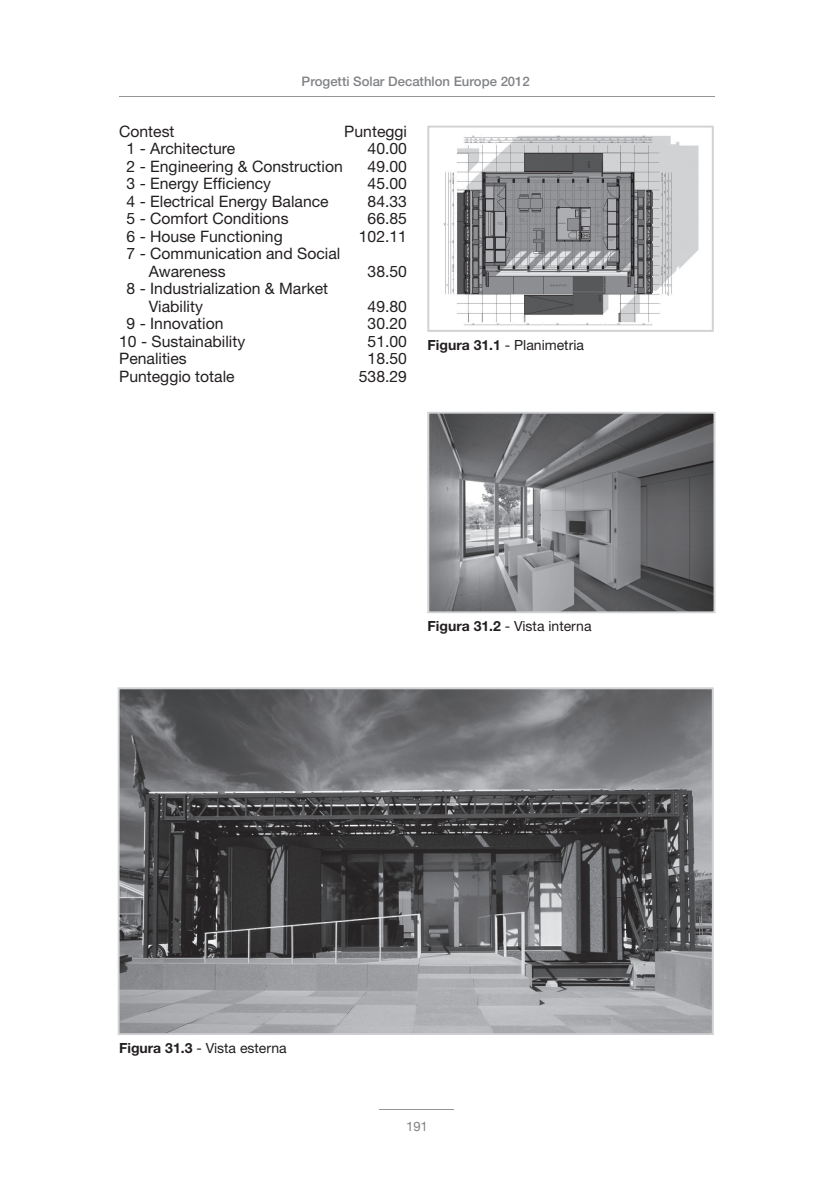
<style>
.page{position:relative;width:834px;height:1191px;background:#fff}
.page>*{position:absolute;margin:0;border:0;box-sizing:border-box;transform-origin:0 0}
.t1{font:15.75px/17.5px "Helvetica Neue";color:#231f20}
.t2{font:14px "Helvetica Neue";color:#231f20}
.t3{font:500 13.12px "Helvetica Neue";color:#808285}
.t4{font:13.12px "Helvetica Neue";color:#808285}
.s1{font-weight:700}
</style>
<div class="page">
<hr style="left:119px;top:96px;width:595px;height:1px;background:#939598">
<hr style="left:379px;top:1109px;width:75px;height:1px;background:#939598">
<img style="left:443px;top:135px;width:256px;height:191px">
<div style="left:427px;top:126px;width:286px;height:206px;border:2px solid #d1d2d4"></div>
<img style="left:121px;top:690px;width:589px;height:342px">
<div style="left:118px;top:687px;width:595px;height:348px;border:2px solid #d1d2d4"></div>
<img style="left:430px;top:415px;width:282px;height:195px">
<div style="left:427px;top:412px;width:288px;height:201px;border:2px solid #d1d2d4"></div>
<p class="t3" style="left:301px;top:73px;width:230px">Progetti Solar Decathlon Europe 2012</p>
<p class="t1" style="left:119px;top:122px;width:57px">contest</p>
<p class="t1" style="left:344px;top:122px;width:64px">Punteggi</p>
<p class="t1" style="left:126px;top:139px;width:110px">1 - Architecture</p>
<p class="t1" style="left:367px;top:139px;width:41px">40.00</p>
<p class="t1" style="left:126px;top:157px;width:218px">2 - Engineering &amp; construction</p>
<p class="t1" style="left:367px;top:157px;width:41px">49.00</p>
<p class="t1" style="left:126px;top:174px;width:146px">3 - Energy Efficiency</p>
<p class="t1" style="left:367px;top:174px;width:41px">45.00</p>
<p class="t1" style="left:126px;top:192px;width:203px">4 - Electrical Energy Balance</p>
<p class="t1" style="left:367px;top:192px;width:41px">84.33</p>
<p class="t1" style="left:126px;top:209px;width:163px">5 - comfort conditions</p>
<p class="t1" style="left:367px;top:209px;width:41px">66.85</p>
<p class="t1" style="left:126px;top:227px;width:158px">6 - house Functioning</p>
<p class="t1" style="left:359px;top:227px;width:50px">102.11</p>
<p class="t1" style="left:149px;top:244px;width:193px;text-indent:-22px">7 - communication and Social<br>Awareness</p>
<p class="t1" style="left:367px;top:262px;width:41px">38.50</p>
<p class="t1" style="left:149px;top:279px;width:181px;text-indent:-22px">8 - Industrialization &amp; Market<br>Viability</p>
<p class="t1" style="left:367px;top:297px;width:41px">49.80</p>
<p class="t1" style="left:126px;top:314px;width:98px">9 - Innovation</p>
<p class="t1" style="left:367px;top:314px;width:41px">30.20</p>
<p class="t1" style="left:119px;top:332px;width:128px">10 - Sustainability</p>
<p class="t1" style="left:367px;top:332px;width:41px">51.00</p>
<p class="t1" style="left:119px;top:349px;width:69px">Penalities</p>
<p class="t1" style="left:367px;top:349px;width:41px">18.50</p>
<p class="t1" style="left:119px;top:367px;width:117px">Punteggio totale</p>
<p class="t1" style="left:359px;top:367px;width:50px">538.29</p>
<p class="t2" style="left:427px;top:336px;width:158px"><span class="s1">Figura 31.1</span> - Planimetria</p>
<p class="t2" style="left:427px;top:617px;width:165px"><span class="s1">Figura 31.2</span> - Vista interna</p>
<p class="t2" style="left:119px;top:1039px;width:169px"><span class="s1">Figura 31.3</span> - Vista esterna</p>
<p class="t4" style="left:406px;top:1118px;width:23px">191</p>
</div>
